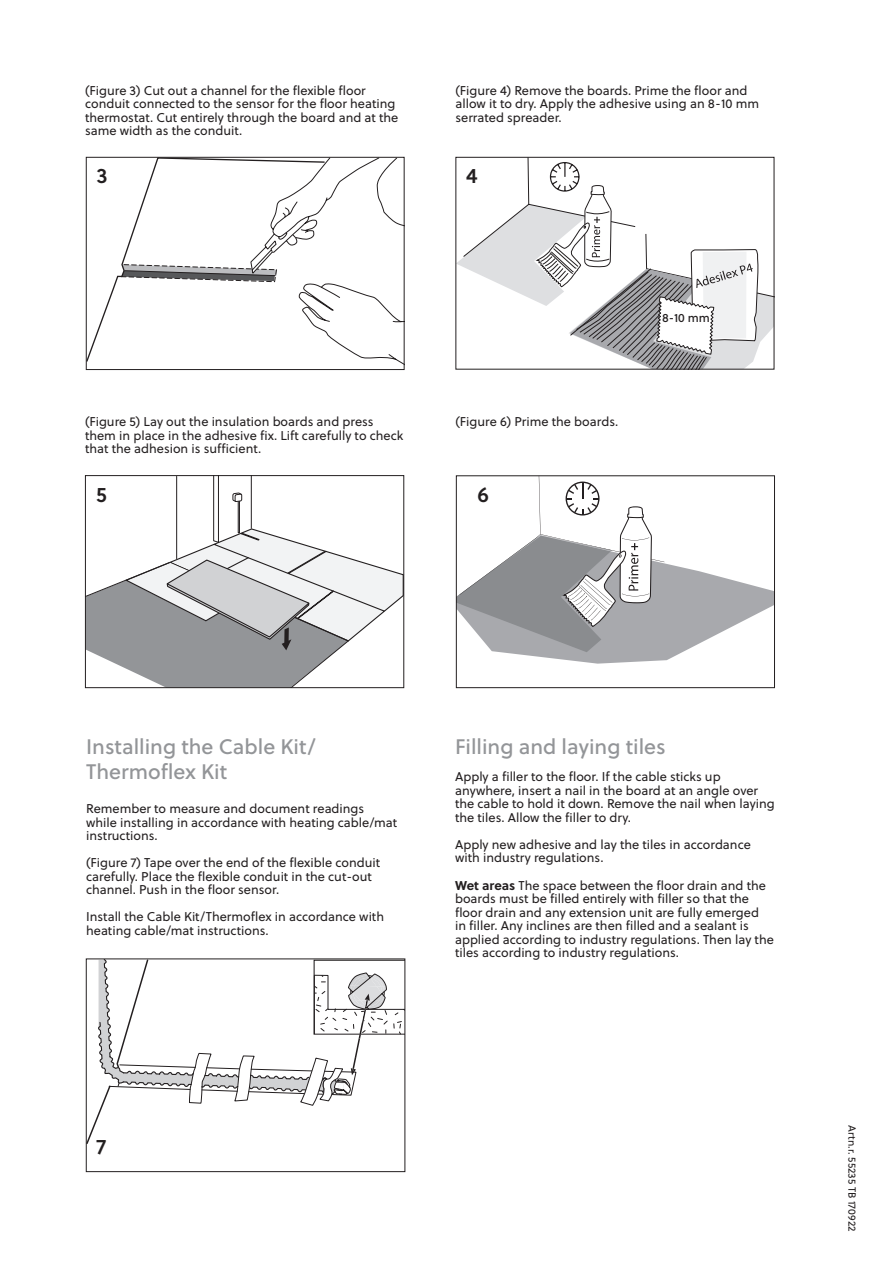
<style>
.page{position:relative;width:893px;height:1263px;background:#fff}
.page>*{position:absolute;margin:0;border:0;box-sizing:border-box;transform-origin:0 0}
.t1{font:21px/25.2px "Soleil";color:#939598}
.t2{font:600 21px "Soleil";color:#231f20}
.t3{font:12.75px/13.5px "Soleil";color:#231f20}
.t4{font:12px "Soleil";color:#231f20}
.t5{font:10.5px "Soleil";color:#231f20}
.s1{font-weight:700}
</style>
<div class="page">
<svg style="left:458px;top:477px;width:315px;height:187px"></svg>
<div style="left:456px;top:475px;width:319px;height:213px;border:1px solid #231f20"></div>
<svg style="left:87px;top:493px;width:315px;height:193px"></svg>
<div style="left:85px;top:475px;width:319px;height:213px;border:1px solid #231f20"></div>
<svg style="left:457px;top:159px;width:315px;height:209px"></svg>
<div style="left:455px;top:157px;width:319px;height:213px;border:1px solid #231f20"></div>
<svg style="left:88px;top:159px;width:314px;height:205px"></svg>
<div style="left:86px;top:157px;width:318px;height:213px;border:1px solid #231f20"></div>
<svg style="left:88px;top:960px;width:315px;height:183px"></svg>
<div style="left:86px;top:958px;width:319px;height:214px;border:1px solid #231f20"></div>
<div style="left:97px;top:1138px;width:39px;height:28px;background:#fff"></div>
<p class="t3" style="left:85px;top:83px;width:315px">(Figure 3) Cut out a channel for the flexible floor conduit connected to the sensor for the floor heating thermostat. Cut entirely through the board and at the same width as the conduit.</p>
<p class="t3" style="left:455px;top:83px;width:305px">(Figure 4) Remove the boards. Prime the floor and allow it to dry. Apply the adhesive using an 8-10 mm serrated spreader.</p>
<h1 class="t2" style="left:97px;top:160px;width:13px">3</h1>
<h1 class="t2" style="left:466px;top:160px;width:13px">4</h1>
<p class="t4" style="left:662px;top:308px;width:49px">8-10 mm</p>
<p class="t3" style="left:85px;top:415px;width:320px">(Figure 5) Lay out the insulation boards and press them in place in the adhesive fix. Lift carefully to check that the adhesion is sufficient.</p>
<p class="t3" style="left:456px;top:415px;width:164px">(Figure 6) Prime the boards.</p>
<h1 class="t2" style="left:96px;top:479px;width:12px">5</h1>
<h1 class="t2" style="left:477px;top:478px;width:13px">6</h1>
<h1 class="t1" style="left:86px;top:733px;width:231px">Installing the Cable Kit/<br>Thermoflex Kit</h1>
<p class="t3" style="left:86px;top:802px;width:313px">Remember to measure and document readings while installing in accordance with heating cable/mat instructions.</p>
<p class="t3" style="left:86px;top:856px;width:295px">(Figure 7) Tape over the end of the flexible conduit carefully. Place the flexible conduit in the cut-out channel. Push in the floor sensor.</p>
<p class="t3" style="left:86px;top:910px;width:299px">Install the Cable Kit/Thermoflex in accordance with heating cable/mat instructions.</p>
<h1 class="t1" style="left:455px;top:733px;width:212px">Filling and laying tiles</h1>
<p class="t3" style="left:455px;top:770px;width:321px">Apply a filler to the floor. If the cable sticks up anywhere, insert a nail in the board at an angle over the cable to hold it down. Remove the nail when laying the tiles. Allow the filler to dry.</p>
<p class="t3" style="left:455px;top:837px;width:297px">Apply new adhesive and lay the tiles in accordance with industry regulations.</p>
<p class="t3" style="left:455px;top:878px;width:320px"><span class="s1">Wet areas</span> The space between the floor drain and the boards must be filled entirely with filler so that the floor drain and any extension unit are fully emerged<br>in filler. Any inclines are then filled and a sealant is applied according to industry regulations. Then lay the tiles according to industry regulations.</p>
<h1 class="t2" style="left:97px;top:1131px;width:11px">7</h1>
<p class="t5" style="left:860px;top:1125px;width:108px;rotate:90deg">Artn.r. 55235 TB 170922</p>
</div>
